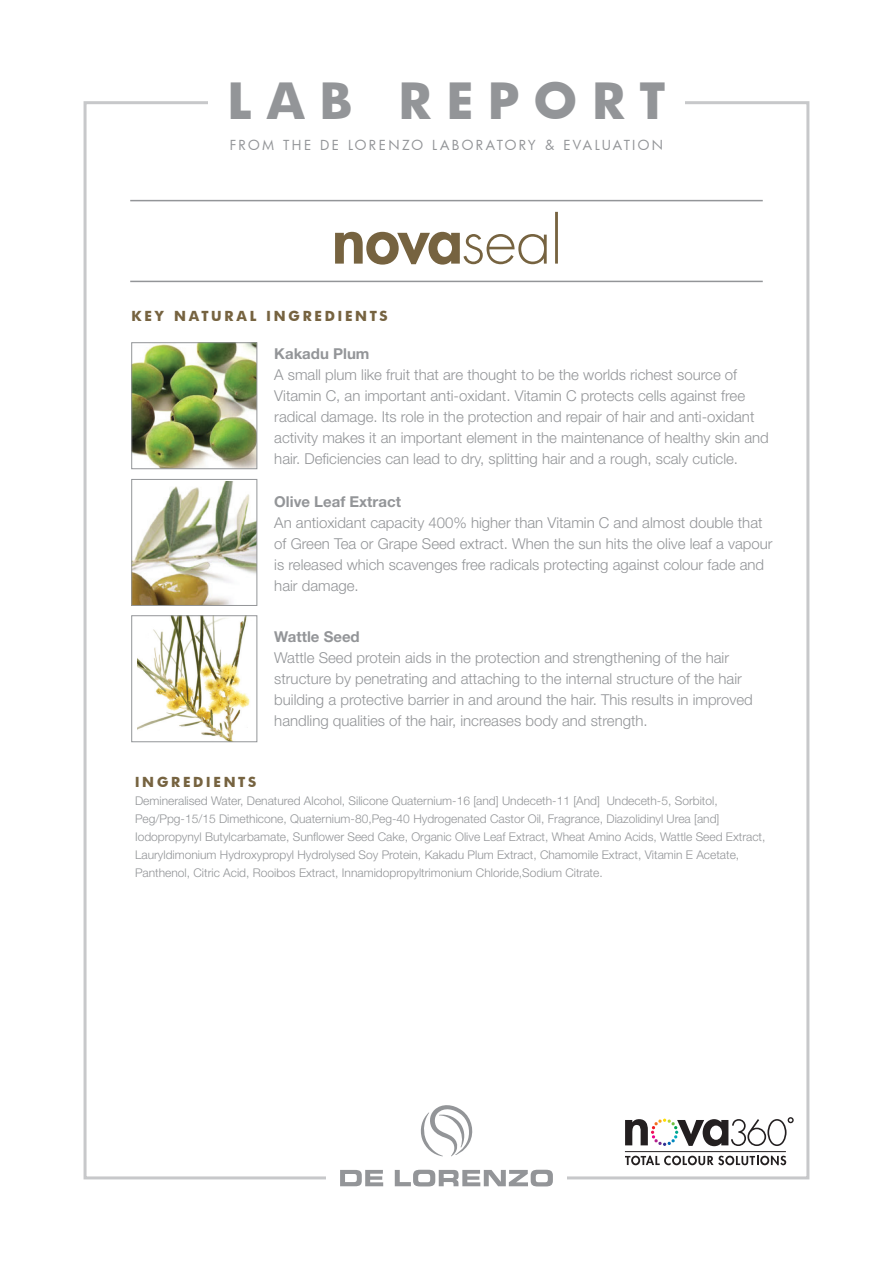
<style>
.page{position:relative;width:893px;height:1263px;background:#fff}
.page>*{position:absolute;margin:0;border:0;box-sizing:border-box;transform-origin:0 0}
.t1{font:700 48.75px "Futura";letter-spacing:.3em;color:#939598}
.t2{font:300 15px/21px "Helvetica Neue LT Std";color:#939598}
.t3{font:700 15px "Helvetica Neue LT Std";color:#939598}
.t4{font:13.5px "Futura";letter-spacing:.18em;color:#939598}
.t5{font:700 13.5px "Futura";letter-spacing:.2em;color:#766340}
.t6{font:300 12px/18px "Helvetica Neue LT Std";color:#939598}
</style>
<div class="page">
<svg style="left:340px;top:1170px;width:43px;height:16px"></svg>
<svg style="left:395px;top:1170px;width:158px;height:16px"></svg>
<svg style="left:420px;top:1105px;width:53px;height:51px"></svg>
<hr style="left:130px;top:200px;width:633px;height:1px;background:#939598">
<hr style="left:130px;top:281px;width:633px;height:1px;background:#939598">
<img style="left:134px;top:481px;width:121px;height:123px">
<div style="left:132px;top:479px;width:125px;height:127px;border:1px solid #939598"></div>
<img style="left:137px;top:617px;width:113px;height:123px">
<div style="left:132px;top:615px;width:125px;height:127px;border:1px solid #939598"></div>
<img style="left:134px;top:344px;width:121px;height:123px">
<div style="left:132px;top:342px;width:125px;height:127px;border:1px solid #939598"></div>
<svg style="left:625px;top:1156px;width:161px;height:9px"></svg>
<hr style="left:625px;top:1151px;width:161px;height:1px;background:#231f20">
<svg style="left:625px;top:1117px;width:169px;height:29px"></svg>
<svg style="left:335px;top:212px;width:223px;height:53px"></svg>
<h1 class="t1" style="left:227px;top:66px;width:440px">LAB REPORT</h1>
<p class="t4" style="left:230px;top:136px;width:435px">FROM THE DE LORENZO LABORATORY &amp; EVALUATION</p>
<p class="t5" style="left:132px;top:306px;width:258px">KEY NATURAL INGREDIENTS</p>
<p class="t3" style="left:274px;top:344px;width:97px">Kakadu Plum</p>
<p class="t2" style="left:274px;top:363px;width:496px">A small plum like fruit that are thought to be the worlds richest source of Vitamin C, an important anti-oxidant. Vitamin C protects cells against free radical damage. Its role in the protection and repair of hair and anti-oxidant activity makes it an important element in the maintenance of healthy skin and hair. Deficiencies can lead to dry, splitting hair and a rough, scaly cuticle.</p>
<p class="t3" style="left:274px;top:492px;width:128px">Olive Leaf Extract</p>
<p class="t2" style="left:274px;top:511px;width:500px">An antioxidant capacity 400% higher than Vitamin C and almost double that of Green Tea or Grape Seed extract. When the sun hits the olive leaf a vapour is released which scavenges free radicals protecting against colour fade and hair damage.</p>
<p class="t3" style="left:274px;top:627px;width:87px">Wattle Seed</p>
<p class="t2" style="left:274px;top:647px;width:480px">Wattle Seed protein aids in the protection and strengthening of the hair structure by penetrating and attaching to the internal structure of the hair building a protective barrier in and around the hair. This results in improved handling qualities of the hair, increases body and strength.</p>
<p class="t5" style="left:135px;top:772px;width:123px">INGREDIENTS</p>
<p class="t6" style="left:135px;top:791px;width:632px">Demineralised Water, Denatured Alcohol, Silicone Quaternium-16 [and] Undeceth-11 [And] Undeceth-5, Sorbitol, Peg/Ppg-15/15 Dimethicone, Quaternium-80,Peg-40 Hydrogenated Castor Oil, Fragrance, Diazolidinyl Urea [and] Iodopropynyl Butylcarbamate, Sunflower Seed Cake, Organic Olive Leaf Extract, Wheat Amino Acids, Wattle Seed Extract, Lauryldimonium Hydroxypropyl Hydrolysed Soy Protein, Kakadu Plum Extract, Chamomile Extract, Vitamin E Acetate, Panthenol, Citric Acid, Rooibos Extract, Innamidopropyltrimonium Chloride,Sodium Citrate.</p>
</div>
